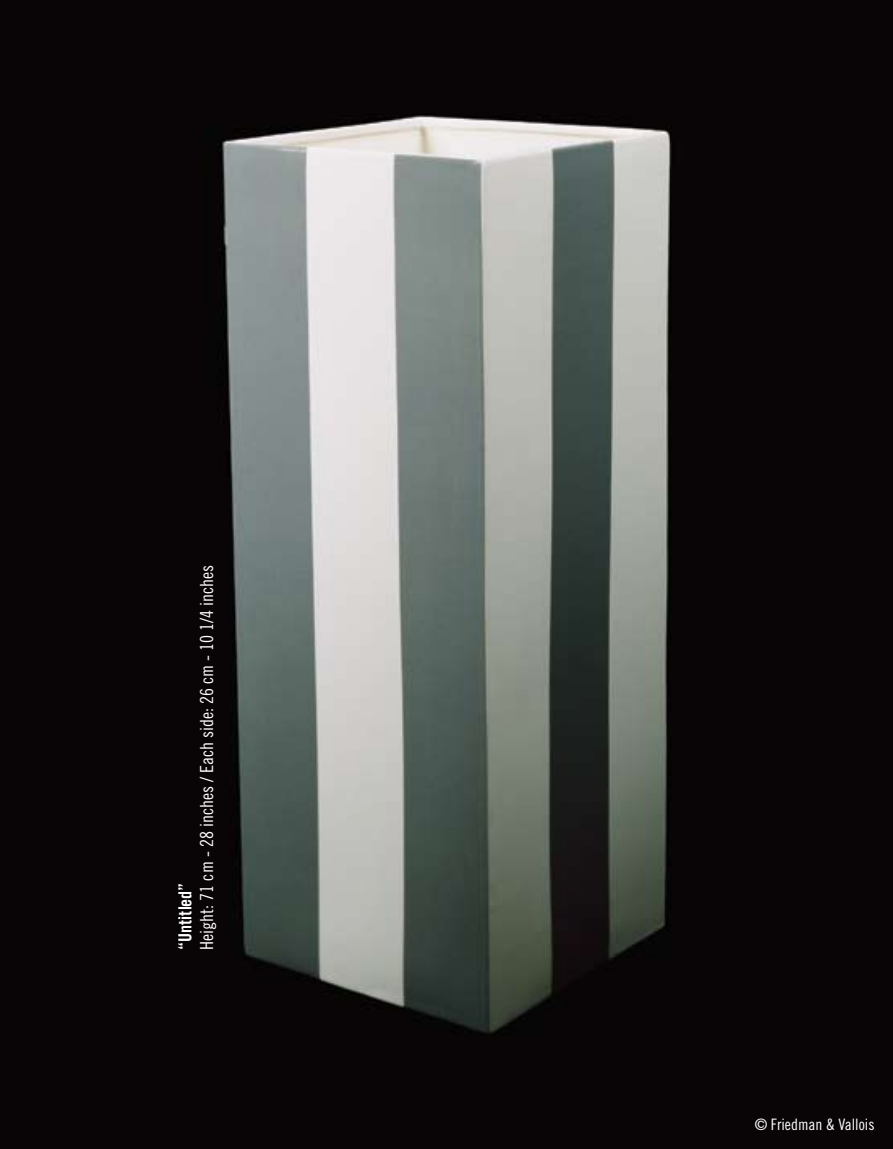
<style>
.page{position:relative;width:893px;height:1149px;background:#fff}
.page>*{position:absolute;margin:0;border:0;box-sizing:border-box;transform-origin:0 0}
.t1{font:18px "Trade Gothic LT Std Cn 18";color:#fff}
.t2{font:18px "Trade Gothic LT Std Bd Cn 20";color:#fff}
.t3{font:15.75px "Trade Gothic LT Std Cn 18";color:#fff}
</style>
<div class="page">
<img style="left:0;top:0;width:893px;height:1148px">
<p class="t2" style="left:174px;top:949px;width:68px;rotate:-90deg">“Untitled”</p>
<p class="t1" style="left:196px;top:949px;width:385px;rotate:-90deg">Height: 71 cm - 28 inches / Each side: 26 cm - 10 1/4 inches</p>
<p class="t3" style="left:755px;top:1114px;width:121px">© Friedman &amp; Vallois</p>
</div>
